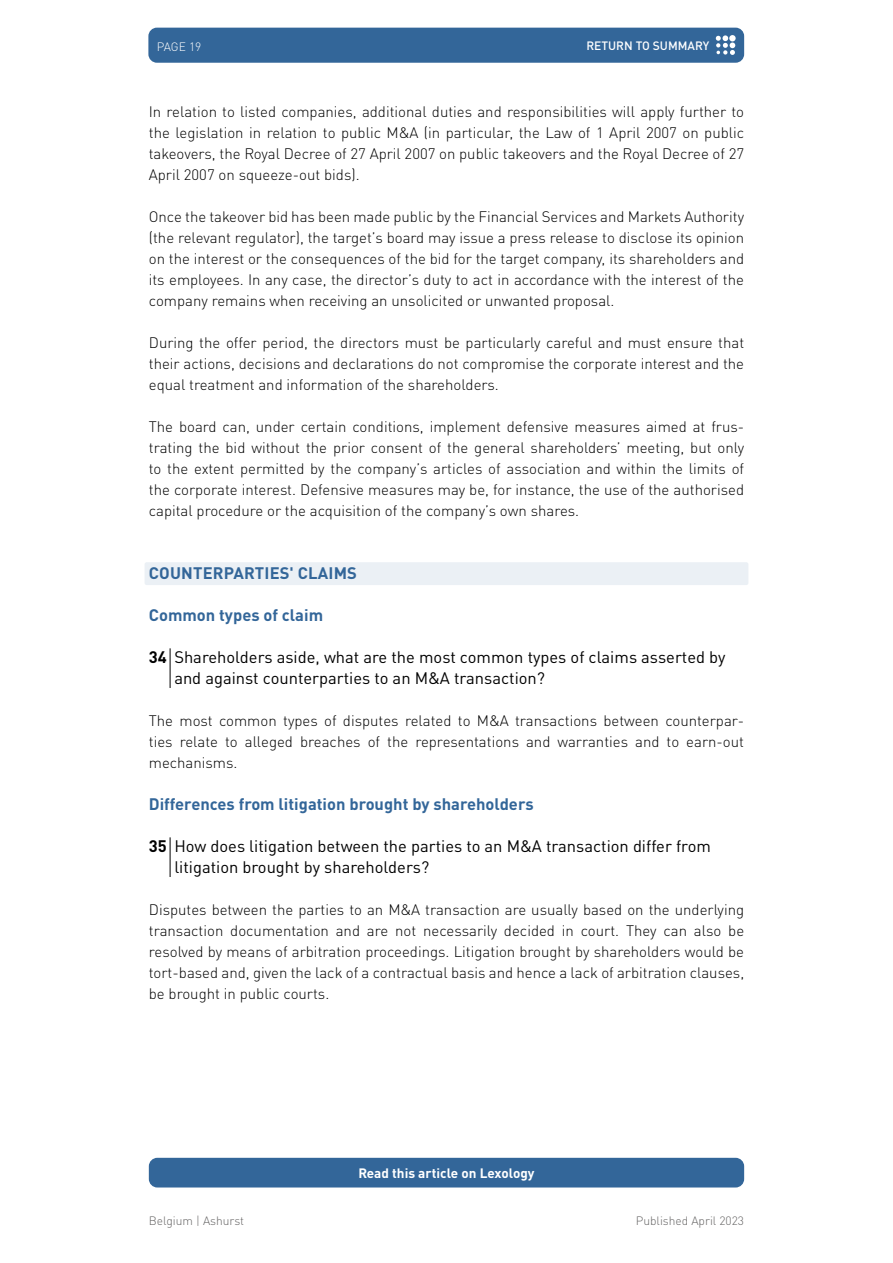
<style>
.page{position:relative;width:893px;height:1263px;background:#fff}
.page>*{position:absolute;margin:0;border:0;box-sizing:border-box;transform-origin:0 0}
.t1{font:16.5px/21px "DIN Pro";color:#000}
.t2{font:700 16.5px "DIN Pro";color:#369}
.t3{font:300 15px/21px "DIN Pro";color:#000;text-align:justify}
.t4{font:700 13.5px "DIN Pro";color:#fff}
.t5{font:300 12px "DIN Pro";color:#646363}
.t6{font:500 12px "DIN Pro";color:#fff}
.t7{font:300 12px "DIN Pro";letter-spacing:-.005em;color:#fff}
.s1{font-weight:700}
</style>
<div class="page">
<div style="left:148px;top:28px;width:596px;height:35px;background:#369;border-radius:9px"></div>
<svg style="left:716px;top:35px;width:19px;height:20px"></svg>
<div style="left:149px;top:1158px;width:595px;height:29px;background:#369;border-radius:9px"></div>
<div style="left:145px;top:562px;width:603px;height:23px;background:#ebf0f5;border-radius:2px"></div>
<hr style="left:170px;top:648px;width:1px;height:40px;background:#000">
<hr style="left:170px;top:837px;width:1px;height:40px;background:#000">
<p class="t7" style="left:157px;top:37px;width:46px">PAGE 19</p>
<p class="t6" style="left:586px;top:37px;width:124px">RETURN TO SUMMARY</p>
<p class="t3" style="left:149px;top:100px;width:597px">In relation to listed companies, additional duties and responsibilities will apply further to the legislation in relation to public M&amp;A (in particular, the Law of 1 April 2007 on public takeovers, the Royal Decree of 27 April 2007 on public takeovers and the Royal Decree of 27<br>April 2007 on squeeze-out bids).</p>
<p class="t3" style="left:149px;top:205px;width:597px">Once the takeover bid has been made public by the Financial Services and Markets Authority (the relevant regulator), the target’s board may issue a press release to disclose its opinion on the interest or the consequences of the bid for the target company, its shareholders and its employees. In any case, the director’s duty to act in accordance with the interest of the company remains when receiving an unsolicited or unwanted proposal.</p>
<p class="t3" style="left:149px;top:331px;width:597px">During the offer period, the directors must be particularly careful and must ensure that their actions, decisions and declarations do not compromise the corporate interest and the equal treatment and information of the shareholders.</p>
<p class="t3" style="left:149px;top:415px;width:597px">The board can, under certain conditions, implement defensive measures aimed at frus&shy;trating the bid without the prior consent of the general shareholders’ meeting, but only to the extent permitted by the company’s articles of association and within the limits of the corporate interest. Defensive measures may be, for instance, the use of the authorised capital procedure or the acquisition of the company’s own shares.</p>
<p class="t2" style="left:149px;top:560px;width:210px">COUNTERPARTIES' CLAIMS</p>
<p class="t2" style="left:149px;top:602px;width:176px">Common types of claim</p>
<p class="t1" style="left:174px;top:645px;width:553px;text-indent:-26px"><span class="s1">34</span> Shareholders aside, what are the most common types of claims asserted by and against counterparties to an M&amp;A transaction?</p>
<p class="t3" style="left:149px;top:709px;width:597px">The most common types of disputes related to M&amp;A transactions between counterpar&shy;ties relate to alleged breaches of the representations and warranties and to earn-out mechanisms.</p>
<p class="t2" style="left:149px;top:791px;width:386px">Differences from litigation brought by shareholders</p>
<p class="t1" style="left:174px;top:834px;width:538px;text-indent:-26px"><span class="s1">35</span> How does litigation between the parties to an M&amp;A transaction differ from litigation brought by shareholders?</p>
<p class="t3" style="left:149px;top:898px;width:597px">Disputes between the parties to an M&amp;A transaction are usually based on the underlying transaction documentation and are not necessarily decided in court. They can also be resolved by means of arbitration proceedings. Litigation brought by shareholders would be tort-based and, given the lack of a contractual basis and hence a lack of arbitration clauses, be brought in public courts.</p>
<p class="t4" style="left:358px;top:1162px;width:178px">Read this article on Lexology</p>
<p class="t5" style="left:149px;top:1211px;width:97px">Belgium | Ashurst</p>
<p class="t5" style="left:636px;top:1211px;width:110px">Published April 2023</p>
</div>
